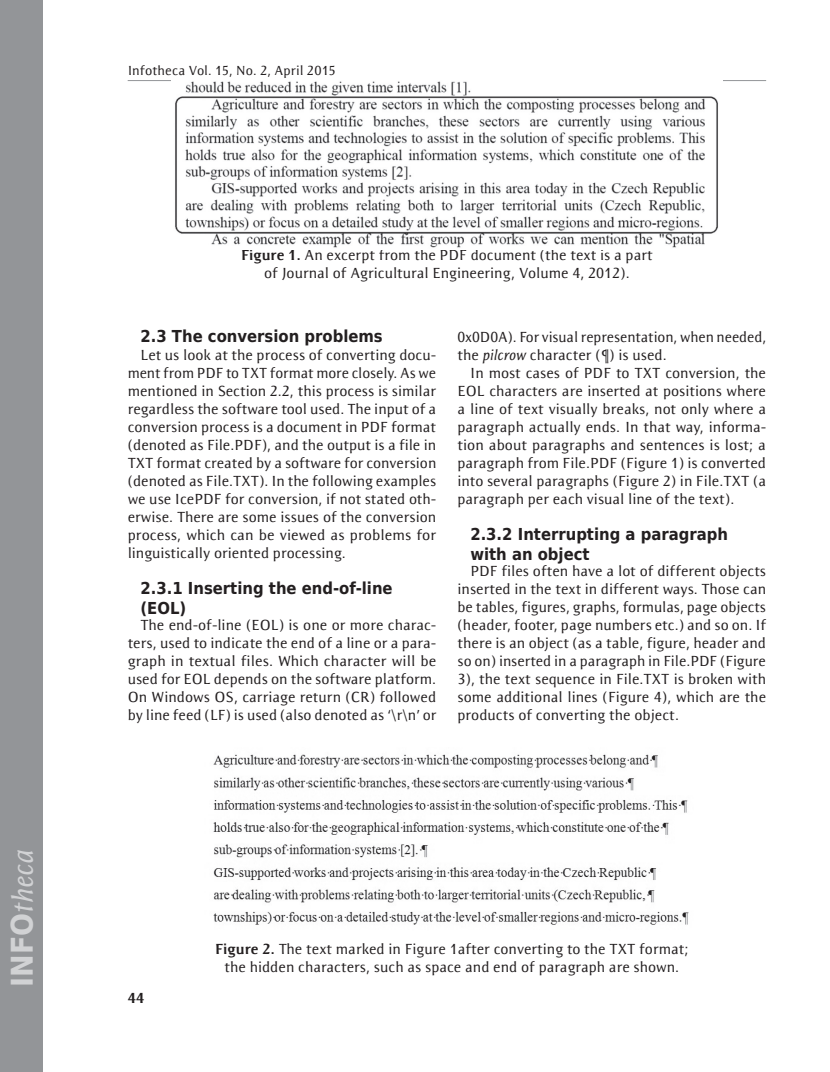
<style>
.page{position:relative;width:830px;height:1072px;background:#fff}
.page>*{position:absolute;margin:0;border:0;box-sizing:border-box;transform-origin:0 0}
.t1{font:italic 30px "Resavska BG Sans";color:#d1d2d4}
.t2{font:700 16.5px/19.8px "DejaVu Sans Condensed";color:#231f20}
.t3{font:15px/18px "Resavska BG Sans";color:#231f20;text-align:justify}
.t4{font:700 15px "Resavska BG Sans";color:#231f20}
.t5{font:13.5px "Resavska BG Sans";letter-spacing:.005em;color:#231f20}
.s1{font-family:"DejaVu Sans Condensed";font-weight:700;font-style:normal}
.s2{font-weight:700}
.s3{font-style:italic}
</style>
<div class="page">
<hr style="left:128px;top:80px;width:637px;height:1px;background:#939598">
<div style="left:0;top:0;width:43px;height:1071px;background:#939598"></div>
<img style="left:213px;top:754px;width:476px;height:171px">
<img style="left:175px;top:81px;width:543px;height:167px">
<h1 class="t1" style="left:6px;top:986px;width:139px;rotate:-90deg"><span class="s1">INFO</span>theca</h1>
<p class="t5" style="left:128px;top:63px;width:209px">Infotheca Vol. 15, No. 2, April 2015</p>
<p class="t3" style="left:241px;top:246px;width:413px;text-align:center"><span class="s2">Figure 1.</span> An excerpt from the PDF document (the text is a part of Journal of Agricultural Engineering, Volume 4, 2012).</p>
<p class="t2" style="left:140px;top:326px;width:244px">2.3 The conversion problems</p>
<p class="t3" style="left:128px;top:346px;width:310px;text-indent:13px">Let us look at the process of converting docu&shy;ment from PDF to TXT format more closely. As we mentioned in Section 2.2, this process is similar regardless the software tool used. The input of a conversion process is a document in PDF format (denoted as File.PDF), and the output is a file in TXT format created by a software for conversion (denoted as File.TXT). In the following examples we use IcePDF for conversion, if not stated oth&shy;erwise. There are some issues of the conversion process, which can be viewed as problems for linguistically oriented processing.</p>
<p class="t2" style="left:140px;top:578px;width:253px">2.3.1 I nserting the end-of-line (EOL)</p>
<p class="t3" style="left:128px;top:616px;width:310px;text-indent:13px">The end-of-line (EOL) is one or more charac&shy;ters, used to indicate the end of a line or a para&shy;graph in textual files. Which character will be used for EOL depends on the software platform.<br>On Windows OS, carriage return (CR) followed by line feed (LF) is used (also denoted as ‘\r\n’ or</p>
<p class="t3" style="left:457px;top:328px;width:310px">0x0D0A). For visual representation, when needed, the <span class="s3">pilcrow</span> character (¶) is used.</p>
<p class="t3" style="left:457px;top:364px;width:310px;text-indent:13px">In most cases of PDF to TXT conversion, the EOL characters are inserted at positions where a line of text visually breaks, not only where a paragraph actually ends. In that way, informa&shy;tion about paragraphs and sentences is lost; a paragraph from File.PDF (Figure 1) is converted into several paragraphs (Figure 2) in File.TXT (a paragraph per each visual line of the text).</p>
<p class="t2" style="left:470px;top:524px;width:259px">2.3.2 I nterrupting a paragraph with an object</p>
<p class="t3" style="left:457px;top:562px;width:310px;text-indent:13px">PDF files often have a lot of different objects inserted in the text in different ways. Those can be tables, figures, graphs, formulas, page objects (header, footer, page numbers etc.) and so on. If there is an object (as a table, figure, header and so on) inserted in a paragraph in File.PDF (Figure 3), the text sequence in File.TXT is broken with some additional lines (Figure 4), which are the products of converting the object.</p>
<p class="t4" style="left:128px;top:989px;width:18px">44</p>
<p class="t3" style="left:215px;top:940px;width:474px;text-align:center"><span class="s2">Figure 2.</span> The text marked in Figure 1after converting to the TXT format; the hidden characters, such as space and end of paragraph are shown.</p>
</div>
